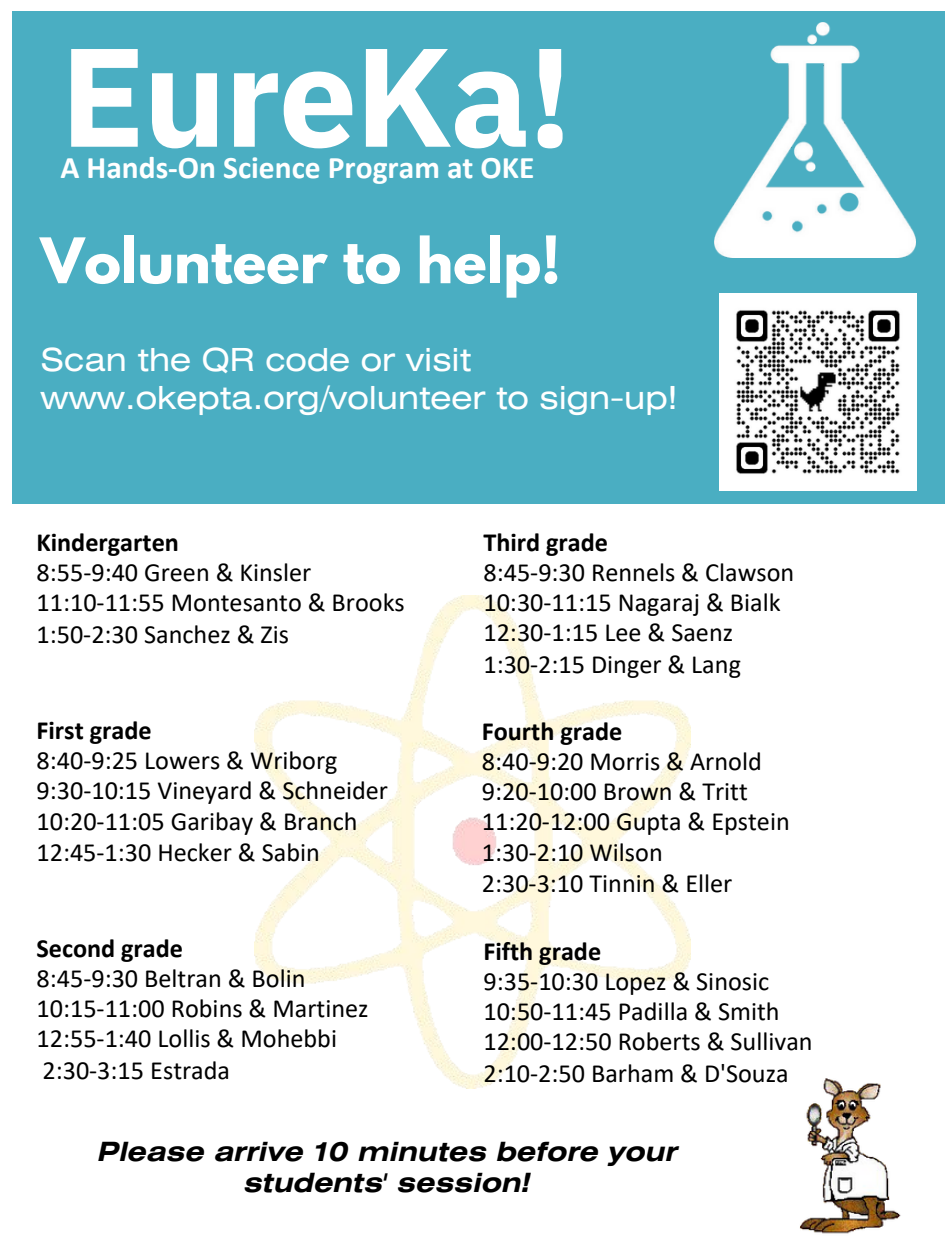
<style>
.page{position:relative;width:945px;height:1260px;background:#fff}
.page>*{position:absolute;margin:0;border:0;box-sizing:border-box;transform-origin:0 0}
.t1{font:700 140px "IBM Plex Sans";letter-spacing:-.015em;color:#fff}
.t2{font:700 55.65px "League Spartan";color:#fff}
.t3{font:31.68px/38.1px "Helios Ext";color:#fff}
.t4{font:700 31.5px "Calibri";color:#fff}
.t5{font:italic 700 26.43px/31.5px "Helios Ext";color:#000;text-align:center}
.t6{font:26.25px "Calibri";color:#000}
.t7{font:700 26.25px "Calibri";color:#000}
</style>
<div class="page">
<div style="left:12px;top:11px;width:933px;height:493px;background:#4aaec2"></div>
<img style="left:714px;top:22px;width:201px;height:235px">
<img style="left:255px;top:596px;width:435px;height:492px">
<img style="left:800px;top:1078px;width:101px;height:156px">
<img style="left:719px;top:293px;width:197px;height:197px">
<p class="t1" style="left:60px;top:3px;width:514px">EureKa!</p>
<p class="t4" style="left:60px;top:155px;width:476px">A Hands-On Science Program at OKE</p>
<p class="t2" style="left:41px;top:233px;width:521px">Volunteer to help!</p>
<p class="t3" style="left:41px;top:344px;width:639px">Scan the QR code or visit www.okepta.org/volunteer to sign-up!</p>
<p class="t7" style="left:36px;top:531px;width:144px">Kindergarten</p>
<p class="t6" style="left:36px;top:561px;width:276px">8:55-9:40 Green &amp; Kinsler</p>
<p class="t6" style="left:36px;top:592px;width:370px">11:10-11:55 Montesanto &amp; Brooks</p>
<p class="t6" style="left:36px;top:623px;width:254px">1:50-2:30 Sanchez &amp; Zis</p>
<p class="t7" style="left:36px;top:719px;width:117px">First grade</p>
<p class="t6" style="left:36px;top:750px;width:303px">8:40-9:25 Lowers &amp; Wriborg</p>
<p class="t6" style="left:36px;top:780px;width:353px">9:30-10:15 Vineyard &amp; Schneider</p>
<p class="t6" style="left:36px;top:810px;width:323px">10:20-11:05 Garibay &amp; Branch</p>
<p class="t6" style="left:36px;top:841px;width:285px">12:45-1:30 Hecker &amp; Sabin</p>
<p class="t7" style="left:36px;top:937px;width:148px">Second grade</p>
<p class="t6" style="left:36px;top:967px;width:271px">8:45-9:30 Beltran &amp; Bolin</p>
<p class="t6" style="left:36px;top:998px;width:334px">10:15-11:00 Robins &amp; Martinez</p>
<p class="t6" style="left:36px;top:1028px;width:302px">12:55-1:40 Lollis &amp; Mohebbi</p>
<p class="t6" style="left:42px;top:1059px;width:189px">2:30-3:15 Estrada</p>
<p class="t7" style="left:483px;top:531px;width:126px">Third grade</p>
<p class="t6" style="left:483px;top:561px;width:312px">8:45-9:30 Rennels &amp; Clawson</p>
<p class="t6" style="left:483px;top:592px;width:299px">10:30-11:15 Nagaraj &amp; Bialk</p>
<p class="t6" style="left:483px;top:622px;width:251px">12:30-1:15 Lee &amp; Saenz</p>
<p class="t6" style="left:483px;top:653px;width:259px">1:30-2:15 Dinger &amp; Lang</p>
<p class="t7" style="left:482px;top:720px;width:142px">Fourth grade</p>
<p class="t6" style="left:482px;top:750px;width:282px">8:40-9:20 Morris &amp; Arnold</p>
<p class="t6" style="left:482px;top:781px;width:268px">9:20-10:00 Brown &amp; Tritt</p>
<p class="t6" style="left:482px;top:811px;width:310px">11:20-12:00 Gupta &amp; Epstein</p>
<p class="t6" style="left:482px;top:841px;width:183px">1:30-2:10 Wilson</p>
<p class="t6" style="left:482px;top:872px;width:252px">2:30-3:10 Tinnin &amp; Eller</p>
<p class="t7" style="left:483px;top:940px;width:119px">Fifth grade</p>
<p class="t6" style="left:483px;top:970px;width:287px">9:35-10:30 Lopez &amp; Sinosic</p>
<p class="t6" style="left:483px;top:1000px;width:298px">10:50-11:45 Padilla &amp; Smith</p>
<p class="t6" style="left:483px;top:1030px;width:331px">12:00-12:50 Roberts &amp; Sullivan</p>
<p class="t6" style="left:483px;top:1062px;width:307px">2:10-2:50 Barham &amp; D'Souza</p>
<p class="t5" style="left:98px;top:1138px;width:582px">Please arrive 10 minutes before your students' session!</p>
</div>
